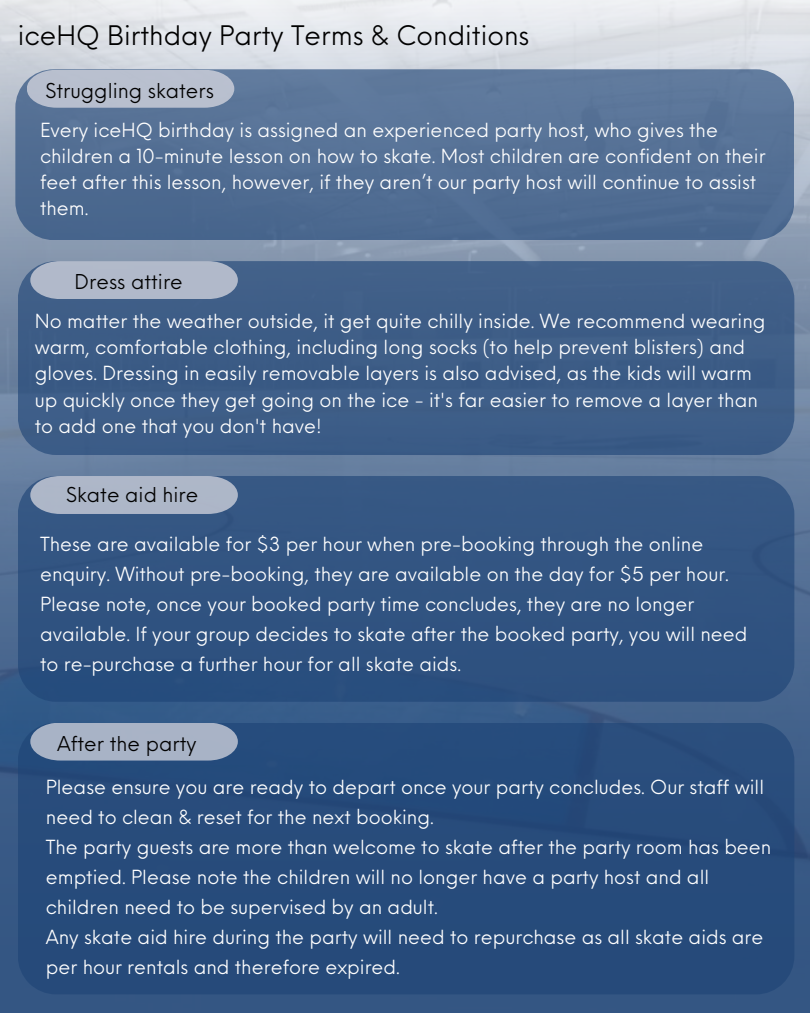
<style>
.page{position:relative;width:810px;height:1013px;background:#fff}
.page>*{position:absolute;margin:0;border:0;box-sizing:border-box;transform-origin:0 0}
.t1{font:26.3px "Neue Einstellung";color:#000}
.t2{font:20px "Neue Einstellung";color:#000}
.t3{font:19px/30px "Neue Einstellung";color:#fff}
</style>
<div class="page">
<img style="left:0;top:0;width:810px;height:1012px">
<svg style="left:15px;top:69px;width:779px;height:171px;background:#547095"></svg>
<svg style="left:27px;top:70px;width:207px;height:38px;background:#b3bbcb"></svg>
<div style="left:18px;top:261px;width:776px;height:194px;background:#3e5d87"></div>
<svg style="left:30px;top:261px;width:208px;height:38px;background:#aab3c6"></svg>
<div style="left:18px;top:722px;width:776px;height:272px;background:#264b7b"></div>
<svg style="left:30px;top:722px;width:208px;height:38px;background:#9daac0"></svg>
<svg style="left:18px;top:476px;width:776px;height:225px;background:#305381"></svg>
<svg style="left:30px;top:476px;width:208px;height:38px;background:#a5b0c3"></svg>
<p class="t1" style="left:18px;top:11px;width:513px">iceHQ Birthday Party Terms &amp; Conditions</p>
<p class="t2" style="left:45px;top:72px;width:170px">Struggling skaters</p>
<h1 class="t3" style="left:40px;top:115px;width:727px;line-height:26.2px">Every iceHQ birthday is assigned an experienced party host, who gives the children a 10-minute lesson on how to skate. Most children are confident on their feet after this lesson, however, if they aren’t our party host will continue to assist them.</h1>
<p class="t2" style="left:75px;top:264px;width:110px">Dress attire</p>
<p class="t3" style="left:35px;top:306px;width:732px;line-height:26.2px">No matter the weather outside, it get quite chilly inside. We recommend wearing warm, comfortable clothing, including long socks (to help prevent blisters) and gloves. Dressing in easily removable layers is also advised, as the kids will warm up quickly once they get going on the ice - it's far easier to remove a layer than to add one that you don't have!</p>
<p class="t2" style="left:66px;top:477px;width:134px">Skate aid hire</p>
<p class="t3" style="left:40px;top:527px;width:709px">These are available for $3 per hour when pre-booking through the online enquiry. Without pre-booking, they are available on the day for $5 per hour.<br>Please note, once your booked party time concludes, they are no longer available. If your group decides to skate after the booked party, you will need to re-purchase a further hour for all skate aids.</p>
<p class="t2" style="left:57px;top:725px;width:141px">After the party</p>
<p class="t3" style="left:46px;top:770px;width:720px">Please ensure you are ready to depart once your party concludes. Our staff will need to clean &amp; reset for the next booking.</p>
<p class="t3" style="left:46px;top:830px;width:727px">The party guests are more than welcome to skate after the party room has been emptied. Please note the children will no longer have a party host and all children need to be supervised by an adult.</p>
<p class="t3" style="left:46px;top:920px;width:719px">Any skate aid hire during the party will need to repurchase as all skate aids are per hour rentals and therefore expired.</p>
</div>
